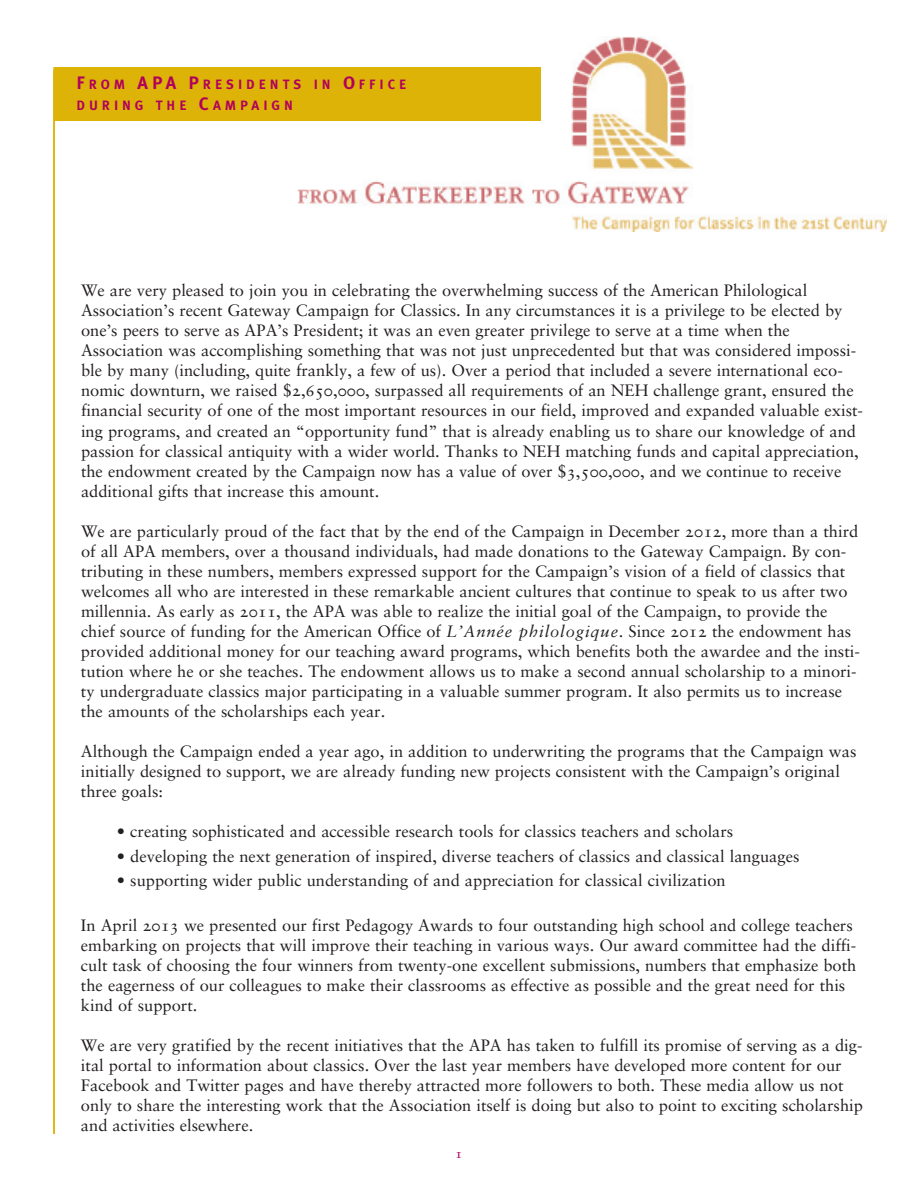
<style>
.page{position:relative;width:918px;height:1188px;background:#fff}
.page>*{position:absolute;margin:0;border:0;box-sizing:border-box;transform-origin:0 0}
.t1{font:16.5px/20.1px "Sabon P";color:#231f20}
.t2{font:700 13.5px/21px "Meta Plus";letter-spacing:.29em;color:#b1015c}
.t3{font:13.5px "Sabon P";color:#b1015c}
.s1{font-size:18px}
.s2{font-family:"Sabon P Italic Os F"}
</style>
<div class="page">
<img style="left:298px;top:37px;width:588px;height:195px">
<div style="left:54px;top:68px;width:486px;height:54px;background:#deb308"></div>
<hr style="left:53px;top:68px;width:2px;height:1066px;background:#deb308">
<p class="t2" style="left:77px;top:74px;width:331px"><span class="s1">F</span>ROM <span class="s1">APA P</span>RESIDENTS IN <span class="s1">O</span>FFICE<br>DURING THE <span class="s1">C</span>AMPAIGN</p>
<p class="t1" style="left:81px;top:282px;width:784px">We are very pleased to join you in celebrating the overwhelming success of the American Philological Association’s recent Gateway Campaign for Classics. In any circumstances it is a privilege to be elected by one’s peers to serve as APA’s President; it was an even greater privilege to serve at a time when the Association was accomplishing something that was not just unprecedented but that was considered impossi&shy;ble by many (including, quite frankly, a few of us). Over a period that included a severe international eco&shy;nomic downturn, we raised $2,650,000, surpassed all requirements of an NEH challenge grant, ensured the financial security of one of the most important resources in our field, improved and expanded valuable exist&shy;ing programs, and created an “opportunity fund” that is already enabling us to share our knowledge of and passion for classical antiquity with a wider world. Thanks to NEH matching funds and capital appreciation, the endowment created by the Campaign now has a value of over $3,500,000, and we continue to receive additional gifts that increase this amount.</p>
<p class="t1" style="left:81px;top:522px;width:780px">We are particularly proud of the fact that by the end of the Campaign in December 2012, more than a third of all APA members, over a thousand individuals, had made donations to the Gateway Campaign. By con&shy;tributing in these numbers, members expressed support for the Campaign’s vision of a field of classics that welcomes all who are interested in these remarkable ancient cultures that continue to speak to us after two millennia. As early as 2011, the APA was able to realize the initial goal of the Campaign, to provide the chief source of funding for the American Office of <span class="s2">L’Année philologique</span>. Since 2012 the endowment has provided additional money for our teaching award programs, which benefits both the awardee and the insti&shy;tution where he or she teaches. The endowment allows us to make a second annual scholarship to a minori&shy;ty undergraduate classics major participating in a valuable summer program. It also permits us to increase the amounts of the scholarships each year.</p>
<p class="t1" style="left:81px;top:743px;width:777px">Although the Campaign ended a year ago, in addition to underwriting the programs that the Campaign was initially designed to support, we are already funding new projects consistent with the Campaign’s original three goals:</p>
<p class="t1" style="left:117px;top:823px;width:618px">• creating sophisticated and accessible research tools for classics teachers and scholars</p>
<p class="t1" style="left:117px;top:847px;width:684px">• developing the next generation of inspired, diverse teachers of classics and classical languages</p>
<p class="t1" style="left:117px;top:872px;width:610px">• supporting wider public understanding of and appreciation for classical civilization</p>
<p class="t1" style="left:81px;top:916px;width:777px">In April 2013 we presented our first Pedagogy Awards to four outstanding high school and college teachers embarking on projects that will improve their teaching in various ways. Our award committee had the diffi&shy;cult task of choosing the four winners from twenty-one excellent submissions, numbers that emphasize both the eagerness of our colleagues to make their classrooms as effective as possible and the great need for this kind of support.</p>
<p class="t1" style="left:81px;top:1037px;width:783px">We are very gratified by the recent initiatives that the APA has taken to fulfill its promise of serving as a dig&shy;ital portal to information about classics. Over the last year members have developed more content for our Facebook and Twitter pages and have thereby attracted more followers to both. These media allow us not only to share the interesting work that the Association itself is doing but also to point to exciting scholarship and activities elsewhere.</p>
<p class="t3" style="left:455px;top:1148px;width:9px">1</p>
</div>
